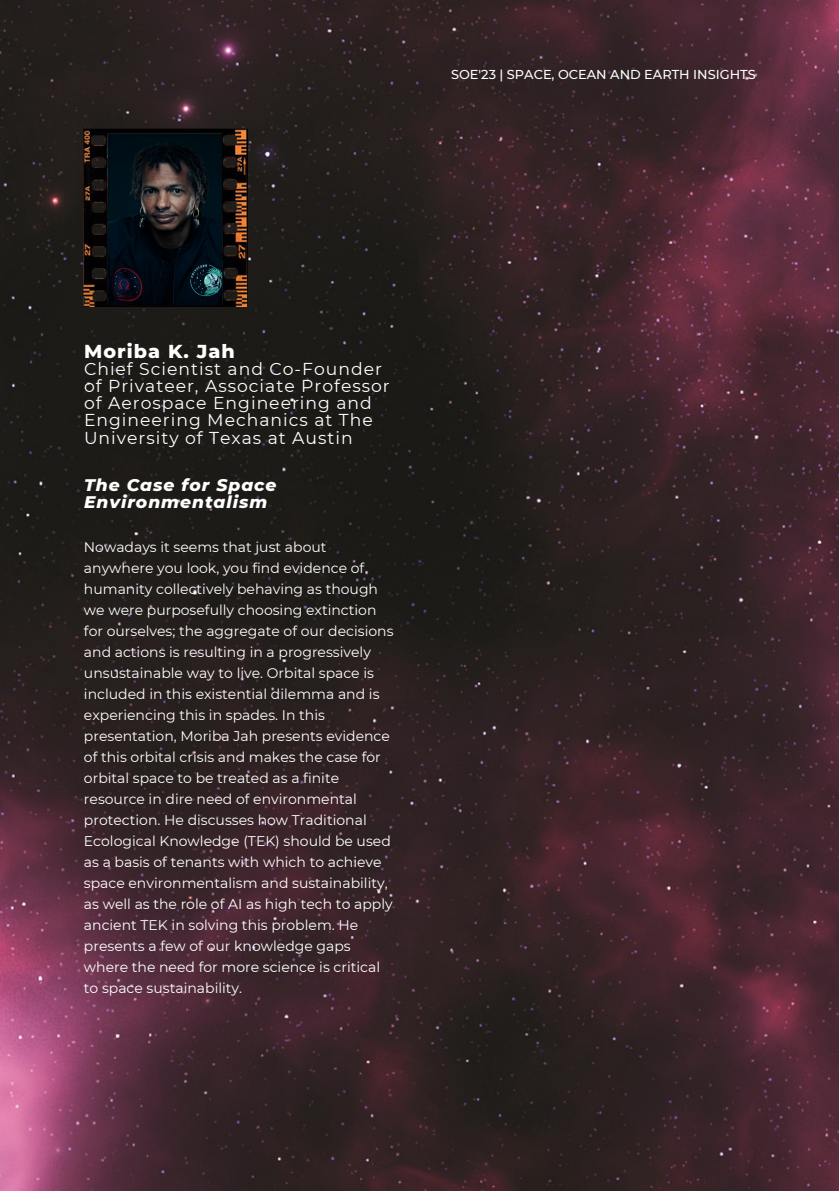
<style>
.page{position:relative;width:839px;height:1191px;background:#fff}
.page>*{position:absolute;margin:0;border:0;box-sizing:border-box;transform-origin:0 0}
.t1{font:800 19.2px "Montserrat";letter-spacing:.055em;color:#fff}
.t2{font:17.2px/17.2px "Montserrat";letter-spacing:.055em;color:#fff}
.t3{font:italic 800 17.2px/17.2px "Montserrat";letter-spacing:.055em;color:#fff}
.t4{font:14px/21px "Montserrat";color:#fff}
.t5{font:500 12.8px "Montserrat";color:#fff}
</style>
<div class="page">
<img style="left:0;top:0;width:838px;height:1191px">
<img style="left:84px;top:129px;width:163px;height:178px">
<img style="left:108px;top:134px;width:113px;height:171px">
<p class="t5" style="left:451px;top:67px;width:306px">SOE'23 | SPACE, OCEAN AND EARTH INSIGHTS</p>
<p class="t1" style="left:84px;top:339px;width:152px">Moriba K. Jah</p>
<p class="t2" style="left:84px;top:360px;width:307px">Chief Scientist and Co-Founder of Privateer, Associate Professor of Aerospace Engineering and<br>Engineering Mechanics at The<br>University of Texas at Austin</p>
<p class="t3" style="left:84px;top:476px;width:194px">The Case for Space<br>Environmentalism</p>
<p class="t4" style="left:84px;top:537px;width:311px">Nowadays it seems that just about anywhere you look, you find evidence of humanity collectively behaving as though we were purposefully choosing extinction for ourselves; the aggregate of our decisions and actions is resulting in a progressively unsustainable way to live. Orbital space is included in this existential dilemma and is experiencing this in spades. In this presentation, Moriba Jah presents evidence of this orbital crisis and makes the case for orbital space to be treated as a finite resource in dire need of environmental protection. He discusses how Traditional Ecological Knowledge (TEK) should be used as a basis of tenants with which to achieve space environmentalism and sustainability, as well as the role of AI as high tech to apply ancient TEK in solving this problem. He presents a few of our knowledge gaps where the need for more science is critical to space sustainability.</p>
</div>
